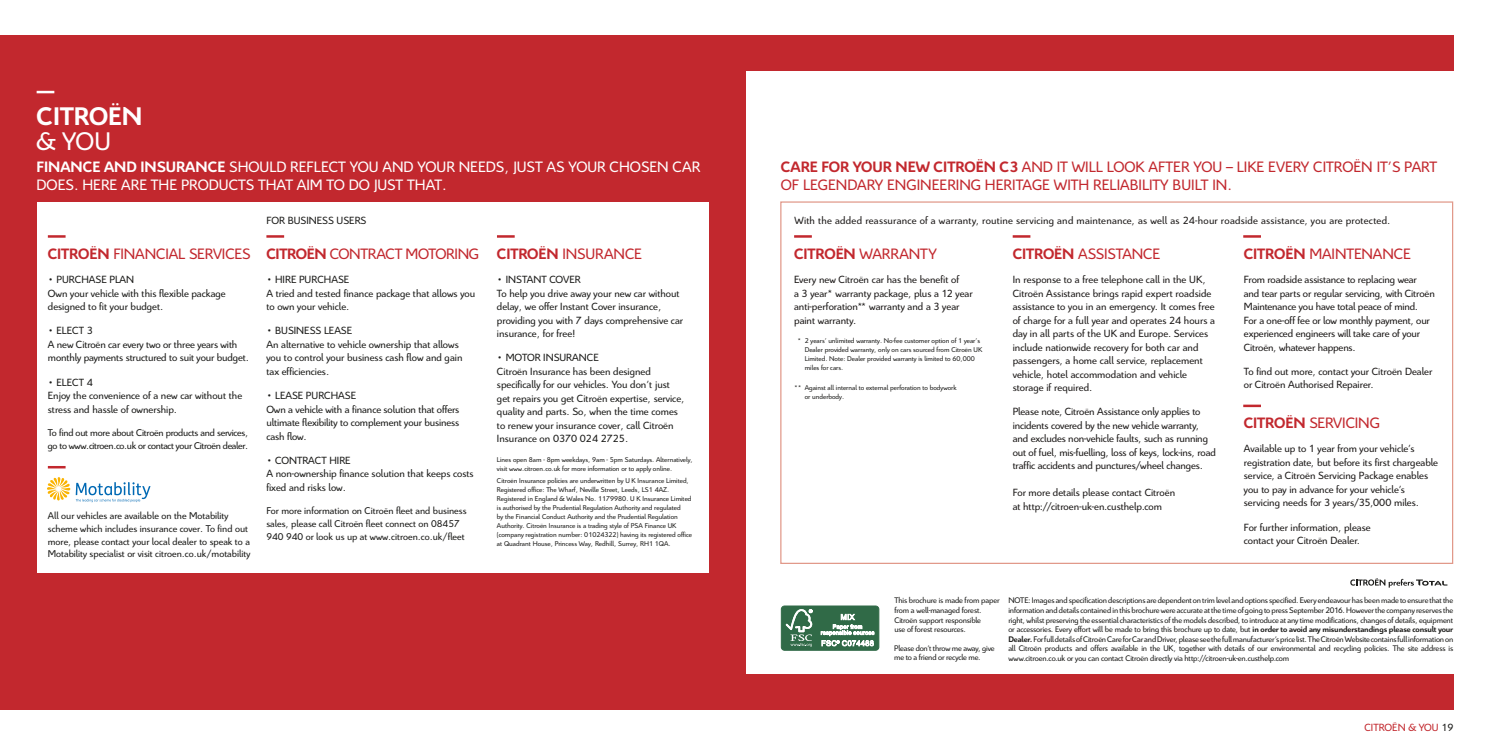
<style>
.page{position:relative;width:1489px;height:745px;background:#fff}
.page>*{position:absolute;margin:0;border:0;box-sizing:border-box;transform-origin:0 0}
.t1{font:700 27.5px "Citroen";color:#fff}
.t2{font:27.5px "Citroen";color:#fff}
.t3{font:16.25px/17.5px "Citroen";color:#c2282e}
.t4{font:16.25px/17.5px "Citroen";color:#fff}
.t5{font:16.25px "Citroen";letter-spacing:-.02em;color:#c2282e}
.t6{font:11.25px/13.5px "Citroen";color:#1e1b1a}
.t7{font:11.25px/13.5px "Citroen";color:#1d1d1b}
.t8{font:11.25px "Citroen";letter-spacing:.02em;color:#1e1b1a}
.t9{font:11.25px "Citroen";color:#c2282e}
.t10{font:10.62px/12.8px "Citroen";color:#1d1d1b}
.t11{font:10.62px/12.8px "Citroen";letter-spacing:-.03em;color:#1d1d1b}
.t12{font:8.75px/9.5px "Citroen";letter-spacing:-.015em;color:#1d1d1b}
.t13{font:7.5px/9px "Citroen";color:#1d1d1b}
.s1{font-weight:700}
.s2{color:#1d1d1b}
</style>
<div class="page">
<div style="left:0;top:61px;width:745px;height:625px;background:#c2282e"></div>
<div style="left:37px;top:202px;width:671px;height:370px;background:#fff"></div>
<div style="left:0;top:35px;width:1452px;height:36px;background:#c2282e"></div>
<div style="left:0;top:673px;width:1452px;height:35px;background:#c2282e"></div>
<svg style="left:37px;top:91px;width:17px;height:2px"></svg>
<svg style="left:48px;top:235px;width:18px;height:2px"></svg>
<hr style="left:48px;top:465px;width:18px;height:3px;background:#c2282e">
<svg style="left:794px;top:235px;width:17px;height:2px"></svg>
<svg style="left:266px;top:235px;width:18px;height:2px"></svg>
<svg style="left:1012px;top:235px;width:18px;height:2px"></svg>
<svg style="left:497px;top:235px;width:17px;height:2px"></svg>
<svg style="left:1243px;top:235px;width:17px;height:2px"></svg>
<hr style="left:1243px;top:404px;width:17px;height:3px;background:#c2282e">
<svg style="left:47px;top:477px;width:103px;height:25px"></svg>
<div style="left:781px;top:605px;width:97px;height:45px;background:#306a47;border-radius:3px"></div>
<div style="left:781px;top:605px;width:98px;height:45px;border:1px solid #306a47;border-radius:3px"></div>
<svg style="left:785px;top:609px;width:27px;height:37px"></svg>
<svg style="left:820px;top:613px;width:54px;height:32px"></svg>
<svg style="left:1350px;top:578px;width:97px;height:9px"></svg>
<h1 class="t1" style="left:37px;top:99px;width:107px">CITROËN</h1>
<h1 class="t2" style="left:37px;top:125px;width:76px">&amp; YOU</h1>
<h2 class="t4" style="left:37px;top:158px;width:665px"><span class="s1">FINANCE AND INSURANCE</span> SHOULD REFLECT YOU AND YOUR NEEDS, JUST AS YOUR CHOSEN CAR<br>DOES. HERE ARE THE PRODUCTS THAT AIM TO DO JUST THAT.</h2>
<h2 class="t3" style="left:780px;top:158px;width:657px"><span class="s1">CARE FOR YOUR NEW CITROËN C3</span> AND IT WILL LOOK AFTER YOU – LIKE EVERY CITROËN IT’S PART<br>OF LEGENDARY ENGINEERING HERITAGE WITH RELIABILITY BUILT IN.</h2>
<h2 class="t3" style="left:48px;top:245px;width:204px"><span class="s1">CITROËN</span> FINANCIAL SERVICES</h2>
<p class="t7" style="left:48px;top:272px;width:179px">• PURCHASE PLAN<br>Own your vehicle with this flexible package designed to fit your budget.</p>
<p class="t7" style="left:48px;top:324px;width:203px">• ELECT 3<br>A new Citroën car every two or three years with monthly payments structured to suit your budget.</p>
<p class="t7" style="left:48px;top:375px;width:196px">• ELECT 4<br>Enjoy the convenience of a new car without the stress and hassle of ownership.</p>
<p class="t11" style="left:48px;top:426px;width:202px">To find out more about Citroën products and services, go to www.citroen.co.uk or contact your Citroën dealer.</p>
<p class="t10" style="left:48px;top:509px;width:204px">All our vehicles are available on the Motability scheme which includes insurance cover. To find out more, please contact your local dealer to speak to a Motability specialist or visit citroen.co.uk/motability</p>
<p class="t7" style="left:266px;top:213px;width:101px">FOR BUSINESS USERS</p>
<h2 class="t5" style="left:266px;top:244px;width:214px"><span class="s1">CITROËN</span> CONTRACT MOTORING</h2>
<p class="t7" style="left:266px;top:272px;width:210px">• HIRE PURCHASE<br>A tried and tested finance package that allows you to own your vehicle.</p>
<p class="t7" style="left:266px;top:324px;width:197px">• BUSINESS LEASE<br>An alternative to vehicle ownership that allows you to control your business cash flow and gain tax efficiencies.</p>
<p class="t7" style="left:266px;top:388px;width:194px">• LEASE PURCHASE<br>Own a vehicle with a finance solution that offers ultimate flexibility to complement your business cash flow.</p>
<p class="t7" style="left:266px;top:453px;width:209px">• CONTRACT HIRE<br>A non-ownership finance solution that keeps costs fixed and risks low.</p>
<p class="t10" style="left:266px;top:504px;width:202px">For more information on Citroën fleet and business sales, please call Citroën fleet connect on 08457<br>940 940 or look us up at www.citroen.co.uk/fleet</p>
<h2 class="t3" style="left:497px;top:245px;width:146px"><span class="s1">CITROËN</span> INSURANCE</h2>
<p class="t7" style="left:497px;top:272px;width:188px">• INSTANT COVER<br>To help you drive away your new car without delay, we offer Instant Cover insurance, providing you with 7 days comprehensive car insurance, for free!</p>
<p class="t7" style="left:497px;top:351px;width:189px">• MOTOR INSURANCE<br>Citroën Insurance has been designed specifically for our vehicles. You don’t just get repairs you get Citroën expertise, service, quality and parts. So, when the time comes to renew your insurance cover, call Citroën Insurance on 0370 024 2725.</p>
<p class="t13" style="left:497px;top:455px;width:197px">Lines open 8am - 8pm weekdays, 9am - 5pm Saturdays. Alternatively, visit www.citroen.co.uk for more information or to apply online.</p>
<p class="t13" style="left:497px;top:475px;width:197px">Citroën Insurance policies are underwritten by U K Insurance Limited, Registered office: The Wharf, Neville Street, Leeds, LS1 4AZ.<br>Registered in England &amp; Wales No. 1179980. U K Insurance Limited is authorised by the Prudential Regulation Authority and regulated<br>by the Financial Conduct Authority and the Prudential Regulation Authority. Citroën Insurance is a trading style of PSA Finance UK (company registration number: 01024322) having its registered office at Quadrant House, Princess Way, Redhill, Surrey, RH1 1QA.</p>
<p class="t8" style="left:794px;top:214px;width:597px">With the added reassurance of a warranty, routine servicing and maintenance, as well as 24-hour roadside assistance, you are protected.</p>
<h2 class="t3" style="left:794px;top:245px;width:144px"><span class="s1">CITROËN</span> WARRANTY</h2>
<p class="t6" style="left:794px;top:272px;width:180px">Every new Citroën car has the benefit of<br>a 3 year* warranty package, plus a 12 year anti-perforation** warranty and a 3 year paint warranty.</p>
<p class="t13" style="left:804px;top:336px;width:179px;text-indent:-7px">* 2 years’ unlimited warranty. No-fee customer option of 1 year’s Dealer provided warranty, only on cars sourced from Citroën UK Limited. Note: Dealer provided warranty is limited to 60,000 miles for cars.</p>
<p class="t13" style="left:804px;top:383px;width:153px;text-indent:-11px">** Against all internal to external perforation to bodywork or underbody.</p>
<h2 class="t3" style="left:1012px;top:245px;width:149px"><span class="s1">CITROËN</span> ASSISTANCE</h2>
<p class="t6" style="left:1012px;top:272px;width:204px">In response to a free telephone call in the UK, Citroën Assistance brings rapid expert roadside assistance to you in an emergency. It comes free of charge for a full year and operates 24 hours a day in all parts of the UK and Europe. Services include nationwide recovery for both car and passengers, a home call service, replacement vehicle, hotel accommodation and vehicle storage if required.</p>
<p class="t6" style="left:1012px;top:404px;width:205px">Please note, Citroën Assistance only applies to incidents covered by the new vehicle warranty, and excludes non-vehicle faults, such as running out of fuel, mis-fuelling, loss of keys, lock-ins, road traffic accidents and punctures/wheel changes.</p>
<p class="t6" style="left:1012px;top:485px;width:164px">For more details please contact Citroën at http://citroen-uk-en.custhelp.com</p>
<h2 class="t3" style="left:1243px;top:245px;width:168px"><span class="s1">CITROËN</span> MAINTENANCE</h2>
<p class="t6" style="left:1243px;top:272px;width:192px">From roadside assistance to replacing wear and tear parts or regular servicing, with Citroën Maintenance you have total peace of mind.<br>For a one-off fee or low monthly payment, our experienced engineers will take care of your Citroën, whatever happens.</p>
<p class="t6" style="left:1243px;top:364px;width:190px">To find out more, contact your Citroën Dealer or Citroën Authorised Repairer.</p>
<h2 class="t3" style="left:1243px;top:414px;width:138px"><span class="s1">CITROËN</span> SERVICING</h2>
<p class="t6" style="left:1243px;top:441px;width:196px">Available up to 1 year from your vehicle’s registration date, but before its first chargeable service, a Citroën Servicing Package enables you to pay in advance for your vehicle’s servicing needs for 3 years/35,000 miles.</p>
<p class="t6" style="left:1243px;top:519px;width:128px">For further information, please contact your Citroën Dealer.</p>
<p class="t12" style="left:894px;top:595px;width:107px">This brochure is made from paper from a well-managed forest.<br>Citroën support responsible<br>use of forest resources.</p>
<p class="t12" style="left:894px;top:642px;width:102px">Please don’t throw me away, give me to a friend or recycle me.</p>
<p class="t12" style="left:1008px;top:595px;width:446px;text-align:justify">NOTE: Images and specification descriptions are dependent on trim level and options specified. Every endeavour has been made to ensure that the information and details contained in this brochure were accurate at the time of going to press September 2016. However the company reserves the right, whilst preserving the essential characteristics of the models described, to introduce at any time modifications, changes of details, equipment or accessories. Every effort will be made to bring this brochure up to date, but <span class="s1">in order to avoid any misunderstandings please consult your Dealer.</span> For full details of Citroën Care for Car and Driver, please see the full manufacturer’s price list. The Citroën Website contains full information on all Citroën products and offers available in the UK, together with details of our environmental and recycling policies. The site address is www.citroen.co.uk or you can contact Citroën directly via http://citroen-uk-en.custhelp.com</p>
<p class="t9" style="left:1364px;top:720px;width:91px">CITROËN &amp; YOU <span class="s2">19</span></p>
</div>
